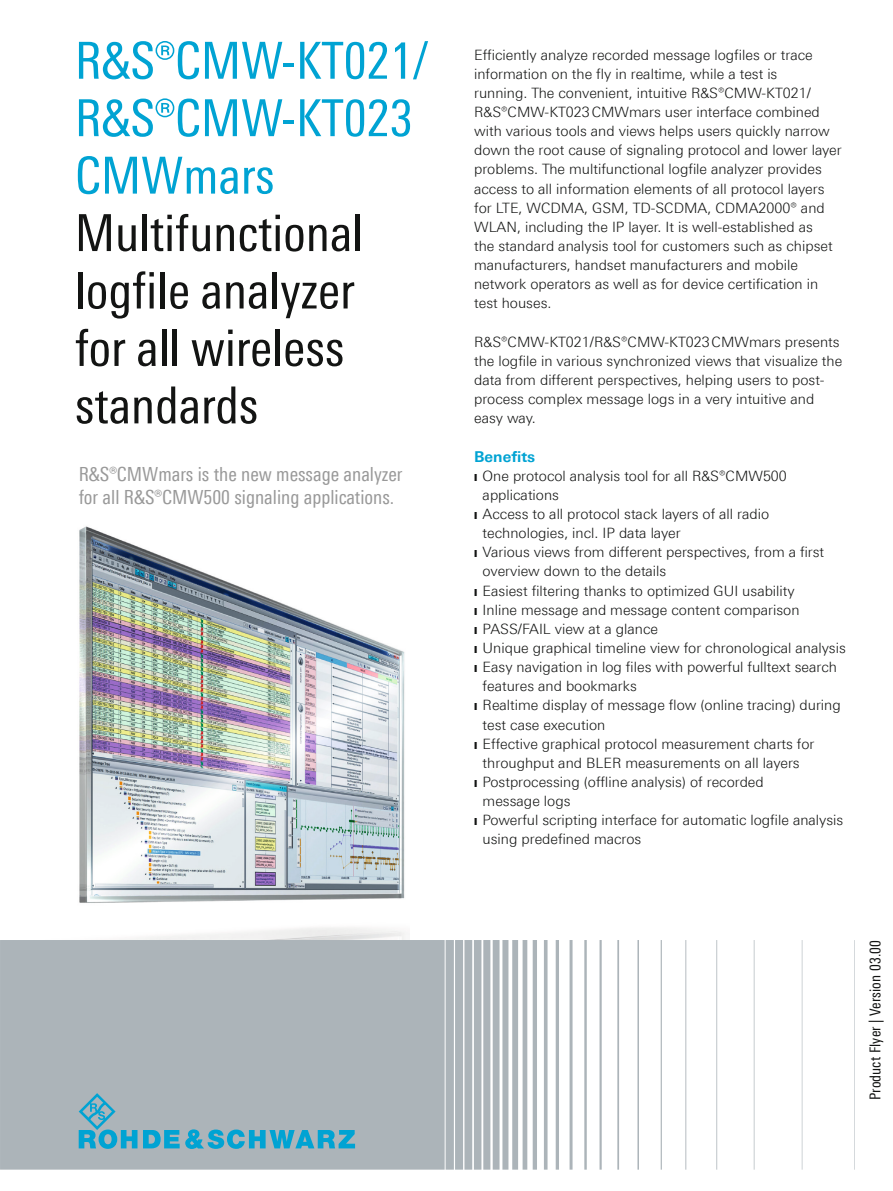
<style>
.page{position:relative;width:893px;height:1191px;background:#fff}
.page>*{position:absolute;margin:0;border:0;box-sizing:border-box;transform-origin:0 0}
.t1{font:51px/57.4px "Linotype Univers 420 Cn";color:#131413}
.t2{font:51px/57.4px "Linotype Univers 420 Cn";color:#00a3d3}
.t3{font:19.5px/23.4px "Linotype Univers 420 Cn";color:#999}
.t4{font:15px "Linotype Univers 420 Cn";letter-spacing:.005em;color:#131413}
.t5{font:700 15px "Linotype Univers 630";color:#00a3d3}
.t6{font:300 14.25px/19.2px "Linotype Univers 330";color:#131413}
</style>
<div class="page">
<img style="left:79px;top:526px;width:327px;height:414px">
<svg style="left:0;top:940px;width:855px;height:229px;fill:#acb4b9"></svg>
<svg style="left:79px;top:1093px;width:276px;height:56px;background:#86b0be"></svg>
<svg style="left:21px;top:1164px;width:8px;height:6px"></svg>
<svg style="left:102px;top:1164px;width:9px;height:6px"></svg>
<h1 class="t2" style="left:75px;top:32px;width:355px">R&amp;S®CMW-KT021/<br>R&amp;S®CMW-KT023<br>CMWmars</h1>
<h1 class="t1" style="left:75px;top:204px;width:290px">Multifunctional logfile analyzer for all wireless standards</h1>
<h2 class="t3" style="left:79px;top:462px;width:325px">R&amp;S®CMWmars is the new message analyzer for all R&amp;S®CMW500 signaling applications.</h2>
<p class="t6" style="left:474px;top:45px;width:369px">Efficiently analyze recorded message logfiles or trace information on the fly in realtime, while a test is<br>running. The convenient, intuitive R&amp;S®CMW-KT021/ R&amp;S®CMW‑KT023CMWmars user interface combined with various tools and views helps users quickly narrow down the root cause of signaling protocol and lower layer problems. The multifunctional logfile analyzer provides access to all information elements of all protocol layers for LTE, WCDMA, GSM, TD-SCDMA, CDMA2000® and WLAN, including the IP layer. It is well-established as<br>the standard analysis tool for customers such as chipset manufacturers, handset manufacturers and mobile network operators as well as for device certification in test houses.</p>
<p class="t6" style="left:474px;top:332px;width:370px">R&amp;S®CMW-KT021/R&amp;S®CMW‑KT023CMWmars presents the logfile in various synchronized views that visualize the data from different perspectives, helping users to post&shy;process complex message logs in a very intuitive and easy way.</p>
<p class="t5" style="left:474px;top:447px;width:63px">Benefits</p>
<p class="t6" style="left:474px;top:466px;width:314px">❙ One protocol analysis tool for all R&amp;S®CMW500</p>
<p class="t6" style="left:483px;top:485px;width:78px">applications</p>
<p class="t6" style="left:474px;top:504px;width:297px">❙ Access to all protocol stack layers of all radio</p>
<p class="t6" style="left:483px;top:523px;width:200px">technologies, incl. IP data layer</p>
<p class="t6" style="left:474px;top:542px;width:352px">❙ Various views from different perspectives, from a first</p>
<p class="t6" style="left:483px;top:561px;width:185px">overview down to the details</p>
<p class="t6" style="left:474px;top:581px;width:322px">❙ Easiest filtering thanks to optimized GUI usability</p>
<p class="t6" style="left:474px;top:600px;width:327px">❙ Inline message and message content comparison</p>
<p class="t6" style="left:474px;top:619px;width:186px">❙ PASS/FAIL view at a glance</p>
<p class="t6" style="left:474px;top:638px;width:373px">❙ Unique graphical timeline view for chronological analysis</p>
<p class="t6" style="left:474px;top:657px;width:364px">❙ Easy navigation in log files with powerful fulltext search</p>
<p class="t6" style="left:483px;top:676px;width:156px">features and bookmarks</p>
<p class="t6" style="left:474px;top:695px;width:368px">❙ Realtime display of message flow (online tracing) during</p>
<p class="t6" style="left:483px;top:715px;width:124px">test case execution</p>
<p class="t6" style="left:474px;top:734px;width:342px">❙ Effective graphical protocol measurement charts for</p>
<p class="t6" style="left:483px;top:753px;width:319px">throughput and BLER measurements on all layers</p>
<p class="t6" style="left:474px;top:772px;width:291px">❙ Postprocessing (offline analysis) of recorded</p>
<p class="t6" style="left:483px;top:791px;width:89px">message logs</p>
<p class="t6" style="left:474px;top:810px;width:371px">❙ Powerful scripting interface for automatic logfile analysis</p>
<p class="t6" style="left:483px;top:829px;width:160px">using predefined macros</p>
<p class="t4" style="left:866px;top:1100px;width:162px;rotate:-90deg">Product Flyer | Version 03.00</p>
</div>
